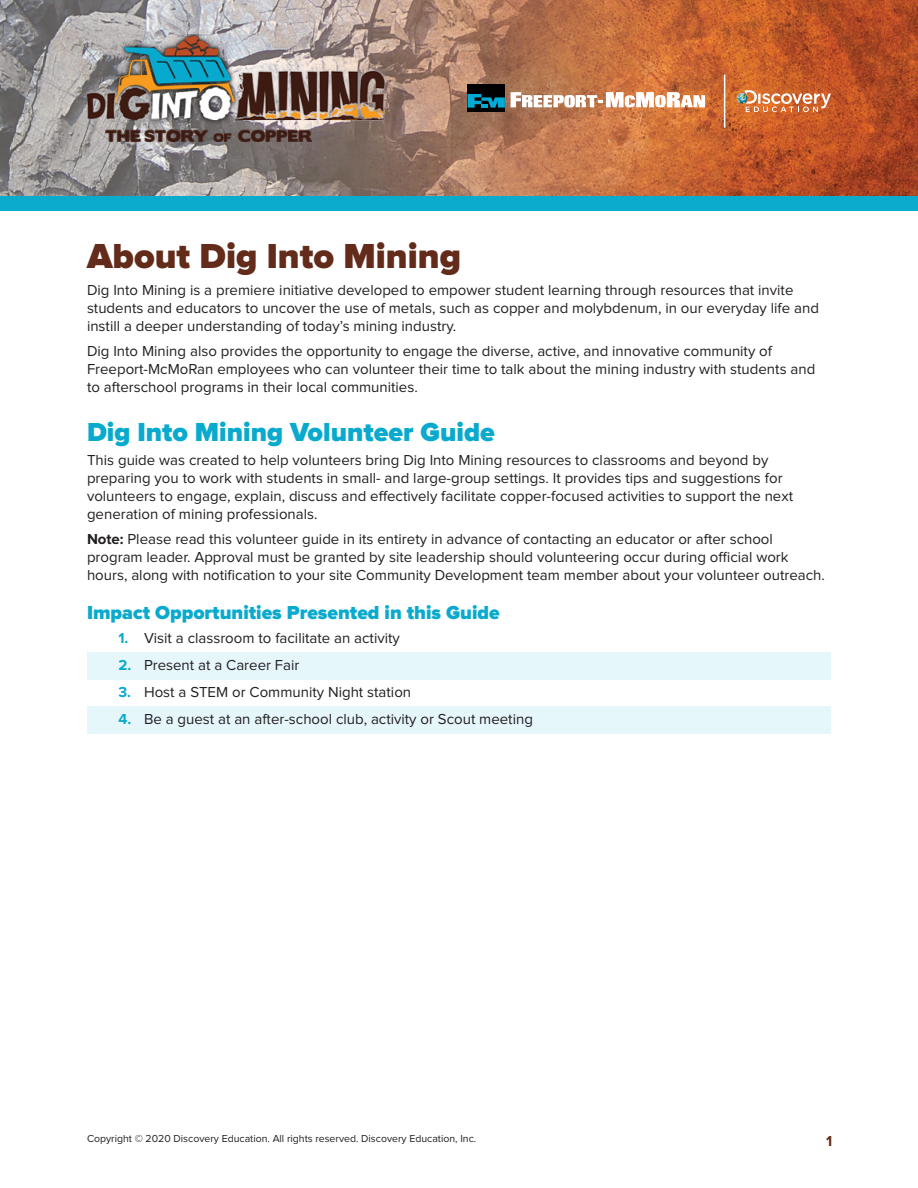
<style>
.page{position:relative;width:918px;height:1188px;background:#fff}
.page>*{position:absolute;margin:0;border:0;box-sizing:border-box;transform-origin:0 0}
.t1{font:900 36px "Proxima Nova";color:#622b1a}
.Subhead1{font:900 27px "Proxima Nova";color:#09aacd}
.Subhead2{font:900 19.5px "Proxima Nova";color:#09aacd}
.Body_Copy{font:15px/18px "Proxima Nova";color:#231f20}
.t2{font:700 15px "Proxima Nova";color:#622b1a}
.t3{font:10.5px "Proxima Nova";color:#231f20}
.s1{font-weight:700}
.s2{font-weight:700;color:#0aabcc}
</style>
<div class="page">
<img style="left:0;top:0;width:918px;height:196px">
<div style="left:0;top:196px;width:918px;height:15px;background:#0aabcc"></div>
<img style="left:87px;top:35px;width:297px;height:107px">
<svg style="left:737px;top:90px;width:94px;height:22px;background:#d88f64"></svg>
<hr style="left:724px;top:75px;width:1px;height:53px;background:#fff">
<svg style="left:511px;top:92px;width:194px;height:15px"></svg>
<div style="left:468px;top:84px;width:37px;height:28px;background:#000001"></div>
<svg style="left:468px;top:94px;width:37px;height:14px"></svg>
<div style="left:87px;top:652px;width:744px;height:27px;background:#e6f7fc"></div>
<div style="left:87px;top:706px;width:744px;height:28px;background:#e6f7fc"></div>
<p class="t1" style="left:87px;top:240px;width:376px">About Dig Into Mining</p>
<p class="Body_Copy" style="left:87px;top:282px;width:734px">Dig Into Mining is a premiere initiative developed to empower student learning through resources that invite students and educators to uncover the use of metals, such as copper and molybdenum, in our everyday life and instill a deeper understanding of today’s mining industry.</p>
<p class="Body_Copy" style="left:87px;top:343px;width:730px">Dig Into Mining also provides the opportunity to engage the diverse, active, and innovative community of<br>Freeport-McMoRan employees who can volunteer their time to talk about the mining industry with students and to afterschool programs in their local communities.</p>
<p class="Subhead1" style="left:87px;top:420px;width:409px">Dig Into Mining Volunteer Guide</p>
<p class="Body_Copy" style="left:87px;top:452px;width:708px">This guide was created to help volunteers bring Dig Into Mining resources to classrooms and beyond by preparing you to work with students in small- and large-group settings. It provides tips and suggestions for volunteers to engage, explain, discuss and effectively facilitate copper-focused activities to support the next generation of mining professionals.</p>
<p class="Body_Copy" style="left:87px;top:530px;width:739px"><span class="s1">Note:</span> Please read this volunteer guide in its entirety in advance of contacting an educator or after school program leader. Approval must be granted by site leadership should volunteering occur during official work hours, along with notification to your site Community Development team member about your volunteer outreach.</p>
<p class="Subhead2" style="left:87px;top:604px;width:414px">Impact Opportunities Presented in this Guide</p>
<p class="Body_Copy" style="left:118px;top:630px;width:283px"><span class="s2">1.</span> Visit a classroom to facilitate an activity</p>
<p class="Body_Copy" style="left:118px;top:657px;width:182px"><span class="s2">2.</span> Present at a Career Fair</p>
<p class="Body_Copy" style="left:118px;top:684px;width:294px"><span class="s2">3.</span> Host a STEM or Community Night station</p>
<p class="Body_Copy" style="left:118px;top:711px;width:416px"><span class="s2">4.</span> Be a guest at an after-school club, activity or Scout meeting</p>
<p class="t3" style="left:87px;top:1134px;width:391px">Copyright © 2020 Discovery Education. All rights reserved. Discovery Education, Inc.</p>
<p class="t2" style="left:826px;top:1134px;width:8px">1</p>
</div>
